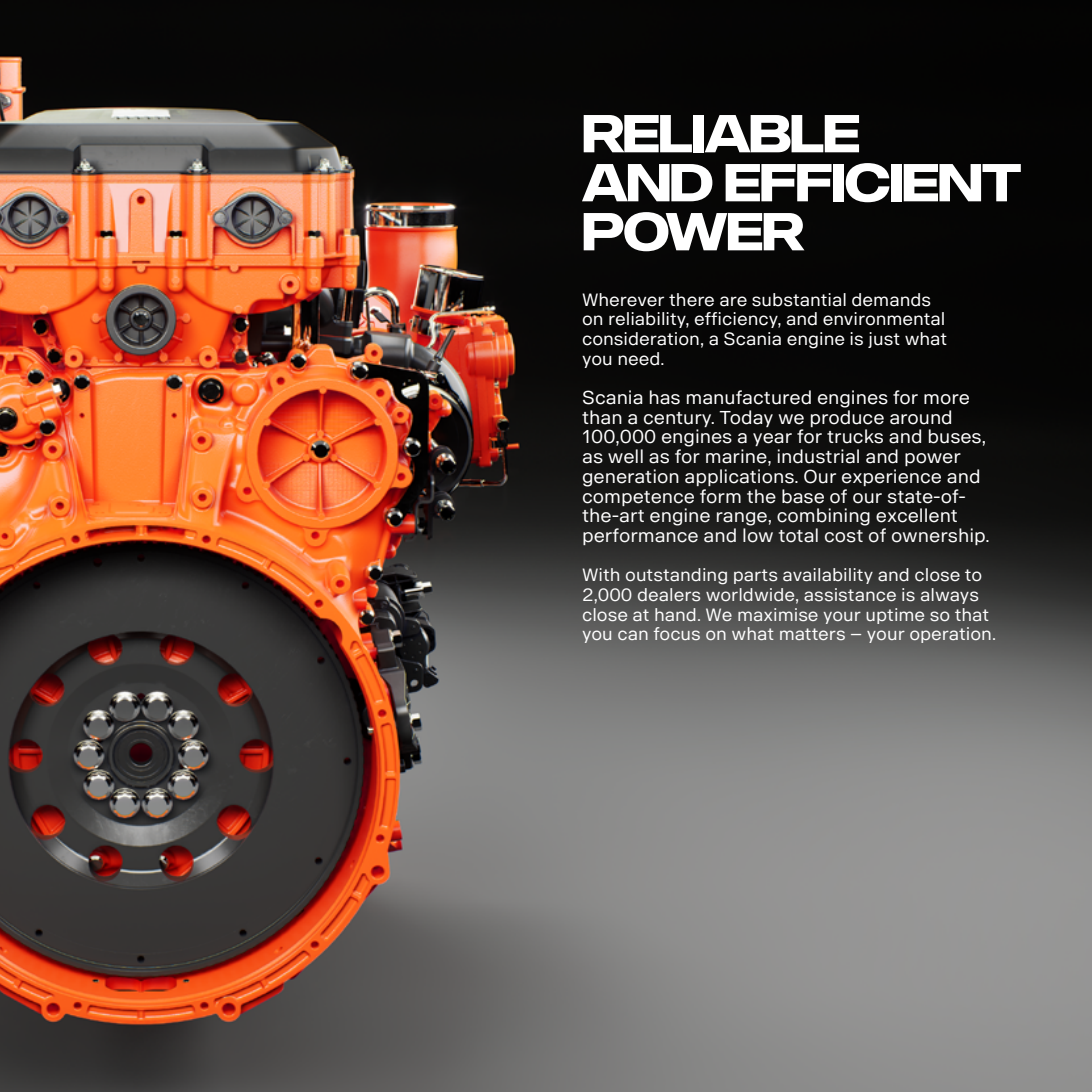
<style>
.page{position:relative;width:1092px;height:1092px;background:#fff}
.page>*{position:absolute;margin:0;border:0;box-sizing:border-box;transform-origin:0 0}
.t1{font:700 52.5px/49px "Scania Sans Headline";letter-spacing:-.025em;color:#fff}
.t2{font:18.38px/19.6px "Scania Sans";color:#fff}
.t3{font:17.5px/19.6px "Scania Sans";color:#fff}
</style>
<div class="page">
<img style="left:0;top:0;width:1091px;height:1091px">
<h1 class="t1" style="left:582px;top:109px;width:441px">RELIABLE<br>AND EFFICIENT<br>POWER</h1>
<p class="t3" style="left:582px;top:289px;width:366px">Wherever there are substantial demands on reliability, efficiency, and environmental consideration, a Scania engine is just what you need.</p>
<p class="t2" style="left:582px;top:387px;width:409px">Scania has manufactured engines for more than a century. Today we produce around 100,000 engines a year for trucks and buses, as well as for marine, industrial and power generation applications. Our experience and competence form the base of our state-of&shy;the-art engine range, combining excellent performance and low total cost of ownership.</p>
<p class="t3" style="left:582px;top:565px;width:415px">With outstanding parts availability and close to 2,000 dealers worldwide, assistance is always close at hand. We maximise your uptime so that you can focus on what matters – your operation.</p>
</div>
